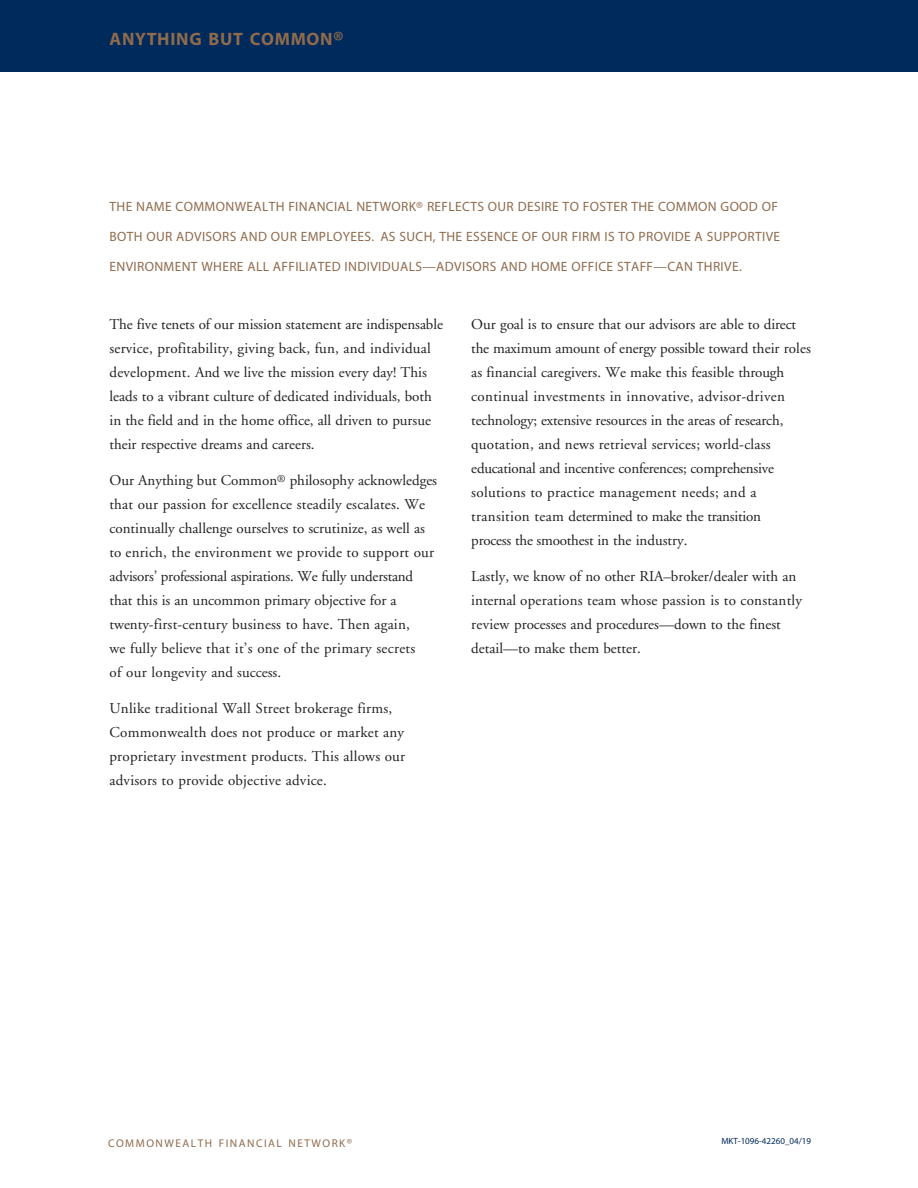
<style>
.page{position:relative;width:918px;height:1188px;background:#fff}
.page>*{position:absolute;margin:0;border:0;box-sizing:border-box;transform-origin:0 0}
.t1{font:700 18px "Myriad";letter-spacing:.04em;color:#8f6b4c}
.Text{font:15px/24px "Adobe Garamond";color:#231f20}
.intro{font:13.5px "Myriad";letter-spacing:.025em;color:#8f6b4c}
.t2{font:11.25px "Myriad";letter-spacing:.135em;color:#8f6b4c}
.t3{font:9px "Myriad";color:#00295c}
.s1{font-size:19.5px}
.s2{font-size:10.5px}
</style>
<div class="page">
<div style="left:0;top:0;width:918px;height:71px;background:#00295c"></div>
<p class="t1" style="left:110px;top:30px;width:235px">ANYTHING BUT COMMON<span class="s1">®</span></p>
<p class="intro" style="left:110px;top:199px;width:670px">THE NAME COMMONWEALTH FINANCIAL NETWORK® REFLECTS OUR DESIRE TO FOSTER THE COMMON GOOD OF</p>
<p class="intro" style="left:110px;top:229px;width:672px">BOTH OUR ADVISORS AND OUR EMPLOYEES. AS SUCH, THE ESSENCE OF OUR FIRM IS TO PROVIDE A SUPPORTIVE</p>
<p class="intro" style="left:110px;top:259px;width:634px">ENVIRONMENT WHERE ALL AFFILIATED INDIVIDUALS—ADVISORS AND HOME OFFICE STAFF—CAN THRIVE.</p>
<p class="Text" style="left:110px;top:313px;width:335px">The five tenets of our mission statement are indispensable service, profitability, giving back, fun, and individual development. And we live the mission every day! This leads to a vibrant culture of dedicated individuals, both in the field and in the home office, all driven to pursue their respective dreams and careers.</p>
<p class="Text" style="left:110px;top:469px;width:329px">Our Anything but Common<sup>®</sup> philosophy acknowledges that our passion for excellence steadily escalates. We continually challenge ourselves to scrutinize, as well as to enrich, the environment we provide to support our advisors’ professional aspirations. We fully understand that this is an uncommon primary objective for a twenty-first-century business to have. Then again,<br>we fully believe that it’s one of the primary secrets<br>of our longevity and success.</p>
<p class="Text" style="left:110px;top:697px;width:297px">Unlike traditional Wall Street brokerage firms, Commonwealth does not produce or market any proprietary investment products. This allows our advisors to provide objective advice.</p>
<p class="Text" style="left:471px;top:312px;width:341px">Our goal is to ensure that our advisors are able to direct the maximum amount of energy possible toward their roles as financial caregivers. We make this feasible through continual investments in innovative, advisor-driven technology; extensive resources in the areas of research, quotation, and news retrieval services; world-class educational and incentive conferences; comprehensive solutions to practice management needs; and a transition team determined to make the transition<br>process the smoothest in the industry.</p>
<p class="Text" style="left:471px;top:564px;width:332px">Lastly, we know of no other RIA–broker/dealer with an internal operations team whose passion is to constantly review processes and procedures—down to the finest detail—to make them better.</p>
<p class="t2" style="left:108px;top:1137px;width:246px">COMMONWEALTH FINANCIAL NETWORK<span class="s2">®</span></p>
<p class="t3" style="left:721px;top:1137px;width:91px">MKT-1096-42260_04/19</p>
</div>
